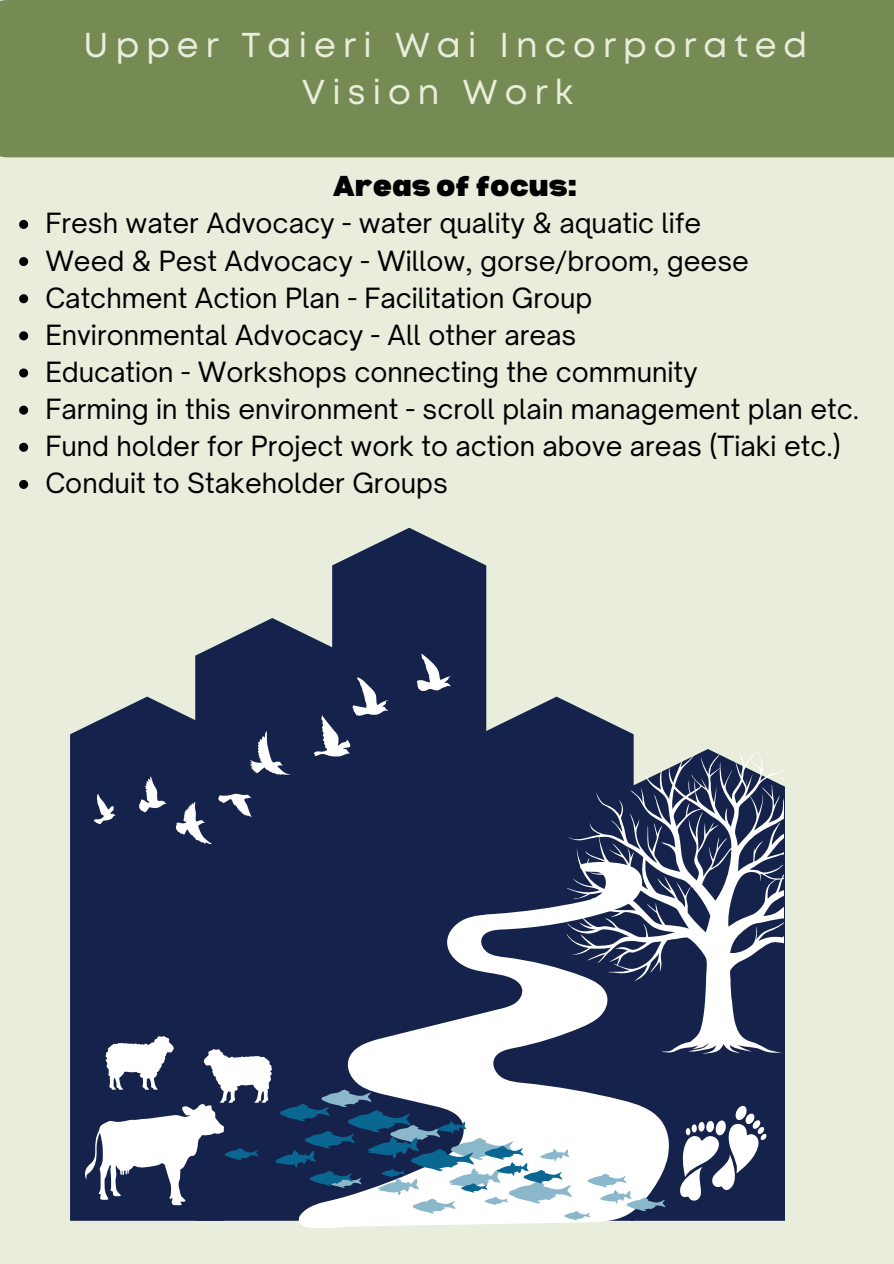
<style>
.page{position:relative;width:894px;height:1264px;background:#fff}
.page>*{position:absolute;margin:0;border:0;box-sizing:border-box;transform-origin:0 0}
.t1{font:34.5px/47.2px "Mont";letter-spacing:.2em;color:#e9eddb;text-align:center}
.t2{font:900 28.2px "Bernoru";color:#000}
.t3{font:26.7px "Open Sauce One";color:#000}
</style>
<div class="page">
<div style="left:0;top:0;width:893px;height:1263px;background:#e9eddb"></div>
<svg style="left:332px;top:527px;width:154px;height:328px;background:#243156"></svg>
<svg style="left:479px;top:696px;width:154px;height:159px;fill:#15234c"></svg>
<div style="left:195px;top:618px;width:154px;height:417px;background:#15234c"></div>
<div style="left:70px;top:696px;width:154px;height:524px;background:#15234c"></div>
<div style="left:674px;top:770px;width:110px;height:450px;background:#15234c"></div>
<svg style="left:416px;top:653px;width:34px;height:38px"></svg>
<svg style="left:313px;top:677px;width:75px;height:79px;background:#414c6d"></svg>
<svg style="left:250px;top:731px;width:42px;height:43px;background:#596380"></svg>
<svg style="left:218px;top:793px;width:34px;height:24px"></svg>
<svg style="left:176px;top:801px;width:36px;height:42px;background:#656e89"></svg>
<svg style="left:139px;top:776px;width:27px;height:36px"></svg>
<svg style="left:94px;top:793px;width:22px;height:31px"></svg>
<svg style="left:566px;top:749px;width:216px;height:304px;background:#5e6882"></svg>
<svg style="left:674px;top:1103px;width:93px;height:103px;background:#656e89"></svg>
<svg style="left:298px;top:855px;width:376px;height:373px;background:#515b79"></svg>
<svg style="left:85px;top:1035px;width:580px;height:185px;background:#7e8aa1"></svg>
<div style="left:0;top:0;width:893px;height:157px;background:#768b54"></div>
<svg style="left:19px;top:220px;width:9px;height:9px"></svg>
<svg style="left:19px;top:257px;width:9px;height:9px"></svg>
<svg style="left:19px;top:294px;width:9px;height:9px"></svg>
<svg style="left:19px;top:331px;width:9px;height:9px"></svg>
<svg style="left:19px;top:368px;width:9px;height:9px"></svg>
<svg style="left:19px;top:405px;width:9px;height:9px"></svg>
<svg style="left:19px;top:443px;width:9px;height:9px"></svg>
<svg style="left:19px;top:480px;width:9px;height:9px"></svg>
<h1 class="t1" style="left:84px;top:24px;width:725px">Upper Taieri Wai Incorporated<br>Vision Work</h1>
<h2 class="t2" style="left:332px;top:170px;width:246px">Areas of focus:</h2>
<p class="t3" style="left:45px;top:207px;width:657px">Fresh water Advocacy - water quality &amp; aquatic life</p>
<p class="t3" style="left:45px;top:244px;width:705px">Weed &amp; Pest Advocacy - Willow, gorse/broom, geese</p>
<p class="t3" style="left:45px;top:281px;width:548px">Catchment Action Plan - Facilitation Group</p>
<p class="t3" style="left:45px;top:318px;width:532px">Environmental Advocacy - All other areas</p>
<p class="t3" style="left:45px;top:355px;width:654px">Education - Workshops connecting the community</p>
<p class="t3" style="left:45px;top:392px;width:815px">Farming in this environment - scroll plain management plan etc.</p>
<p class="t3" style="left:45px;top:429px;width:796px">Fund holder for Project work to action above areas (Tiaki etc.)</p>
<p class="t3" style="left:45px;top:466px;width:404px">Conduit to Stakeholder Groups</p>
</div>
